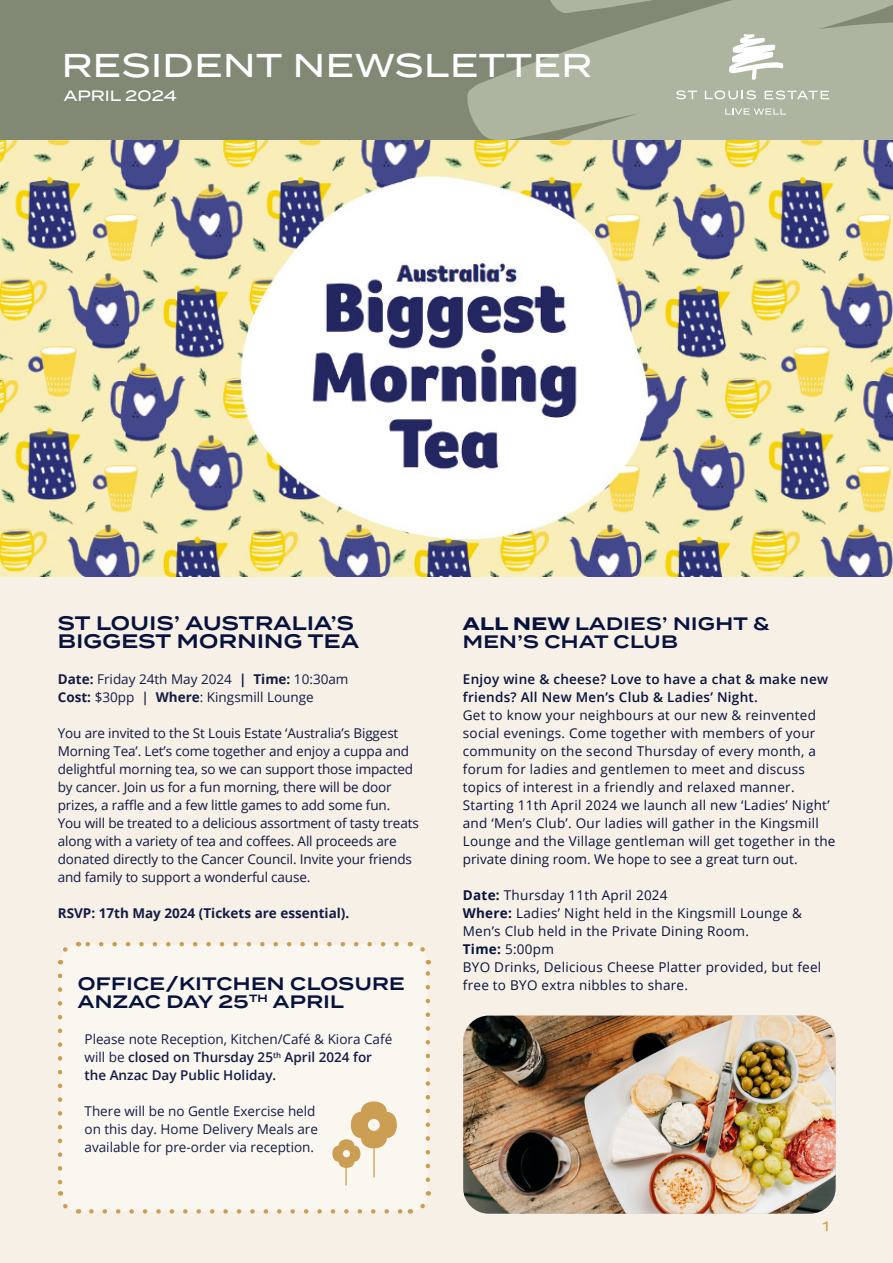
<style>
.page{position:relative;width:893px;height:1263px;background:#fff}
.page>*{position:absolute;margin:0;border:0;box-sizing:border-box;transform-origin:0 0}
.t1{font:500 33px "Termina";letter-spacing:.02em;color:#fff}
.t2{font:600 19.5px/18px "Termina";letter-spacing:.02em;color:#07133e}
.t3{font:600 18px/18px "Termina";letter-spacing:.02em;color:#07133e}
.t4{font:500 15px "Termina";color:#fff}
.t5{font:13.5px/18px "Open Sans";letter-spacing:.02em;color:#07133e}
.t6{font:13.5px/18px "Open Sans";letter-spacing:-.01em;color:#0f1842}
.t7{font:13.5px/18px "Open Sans";color:#131c45}
.t8{font:600 13.5px/18px "Open Sans";color:#131c45}
.t9{font:600 13.5px/18px "Open Sans";letter-spacing:.02em;color:#07133e}
.t10{font:700 13.5px "Open Sans";color:#131c45}
.t11{font:500 13.5px "Termina";color:#cca051}
.s1{font-weight:700}
.s2{font-weight:600}
.s3{font-weight:400}
</style>
<div class="page">
<div style="left:0;top:0;width:893px;height:145px;background:#818874"></div>
<svg style="left:467px;top:0;width:426px;height:140px;fill:#adb49f"></svg>
<svg style="left:676px;top:90px;width:21px;height:9px"></svg>
<svg style="left:705px;top:90px;width:51px;height:9px"></svg>
<svg style="left:765px;top:90px;width:64px;height:10px"></svg>
<svg style="left:729px;top:34px;width:54px;height:46px;background:#d3d6cb"></svg>
<svg style="left:725px;top:108px;width:61px;height:7px"></svg>
<div style="left:0;top:140px;width:893px;height:1123px;background:#f7f0e6"></div>
<div style="left:60px;top:944px;width:368px;height:267px;background:#faf6f0;border-radius:18px"></div>
<svg style="left:91px;top:1209px;width:312px;height:5px"></svg>
<svg style="left:85px;top:942px;width:312px;height:4px"></svg>
<svg style="left:57px;top:947px;width:11px;height:17px"></svg>
<svg style="left:58px;top:976px;width:21px;height:238px"></svg>
<svg style="left:410px;top:1191px;width:21px;height:23px"></svg>
<svg style="left:410px;top:942px;width:20px;height:238px"></svg>
<img style="left:0;top:140px;width:893px;height:436px">
<img style="left:463px;top:1016px;width:373px;height:198px">
<svg style="left:332px;top:1101px;width:65px;height:67px"></svg>
<hr style="left:345px;top:1162px;width:2px;height:23px;background:#c99c48">
<hr style="left:373px;top:1139px;width:2px;height:38px;background:#c99c48">
<h1 class="t1" style="left:62px;top:41px;width:532px">RESIDENT NEWSLETTER</h1>
<p class="t4" style="left:64px;top:85px;width:115px">APRIL 2024</p>
<h2 class="t2" style="left:58px;top:614px;width:303px">ST LOUIS’ AUSTRALIA’S<br>BIGGEST MORNING TEA</h2>
<p class="t7" style="left:58px;top:670px;width:292px"><span class="s1">Date:</span> Friday 24th May 2024 <span class="s1">| Time:</span> 10:30am<br><span class="s1">Cost:</span> $30pp <span class="s2">|</span> <span class="s1">Where</span>: Kingsmill Lounge</p>
<p class="t6" style="left:58px;top:724px;width:362px">You are invited to the St Louis Estate ‘Australia’s Biggest Morning Tea’. Let’s come together and enjoy a cuppa and delightful morning tea, so we can support those impacted by cancer. Join us for a fun morning, there will be door prizes, a raffle and a few little games to add some fun.<br>You will be treated to a delicious assortment of tasty treats along with a variety of tea and coffees. All proceeds are donated directly to the Cancer Council. Invite your friends and family to support a wonderful cause.</p>
<p class="t10" style="left:58px;top:904px;width:293px">RSVP: 17th May 2024 (Tickets are essential).</p>
<h3 class="t3" style="left:78px;top:975px;width:328px">OFFICE/KITCHEN CLOSURE<br>ANZAC DAY 25<sup>TH</sup> APRIL</h3>
<p class="t8" style="left:85px;top:1030px;width:309px"><span class="s3">Please note Reception, Kitchen/Café &amp; Kiora Café will be</span> closed on Thursday 25<sup>th</sup> April 2024 for the Anzac Day Public Holiday.</p>
<p class="t7" style="left:85px;top:1102px;width:235px">There will be no Gentle Exercise held on this day. Home Delivery Meals are available for pre-order via reception.</p>
<h3 class="t3" style="left:463px;top:615px;width:308px"><span class="s1">ALL NEW</span> LADIES’ NIGHT &amp;<br>MEN’S CHAT CLUB</h3>
<p class="t9" style="left:463px;top:670px;width:367px">Enjoy wine &amp; cheese? Love to have a chat &amp; make new friends? All New Men’s Club &amp; Ladies’ Night.</p>
<p class="t5" style="left:463px;top:706px;width:374px">Get to know your neighbours at our new &amp; reinvented social evenings. Come together with members of your community on the second Thursday of every month, a forum for ladies and gentlemen to meet and discuss topics of interest in a friendly and relaxed manner.<br>Starting 11th April 2024 we launch all new ‘Ladies’ Night’ and ‘Men’s Club’. Our ladies will gather in the Kingsmill Lounge and the Village gentleman will get together in the private dining room. We hope to see a great turn out.</p>
<p class="t5" style="left:463px;top:886px;width:360px"><span class="s1">Date:</span> Thursday 11th April 2024<br><span class="s1">Where:</span> Ladies’ Night held in the Kingsmill Lounge &amp; Men’s Club held in the Private Dining Room.<br><span class="s1">Time:</span> 5:00pm<br>BYO Drinks, Delicious Cheese Platter provided, but feel free to BYO extra nibbles to share.</p>
<p class="t11" style="left:823px;top:1216px;width:8px">1</p>
</div>
